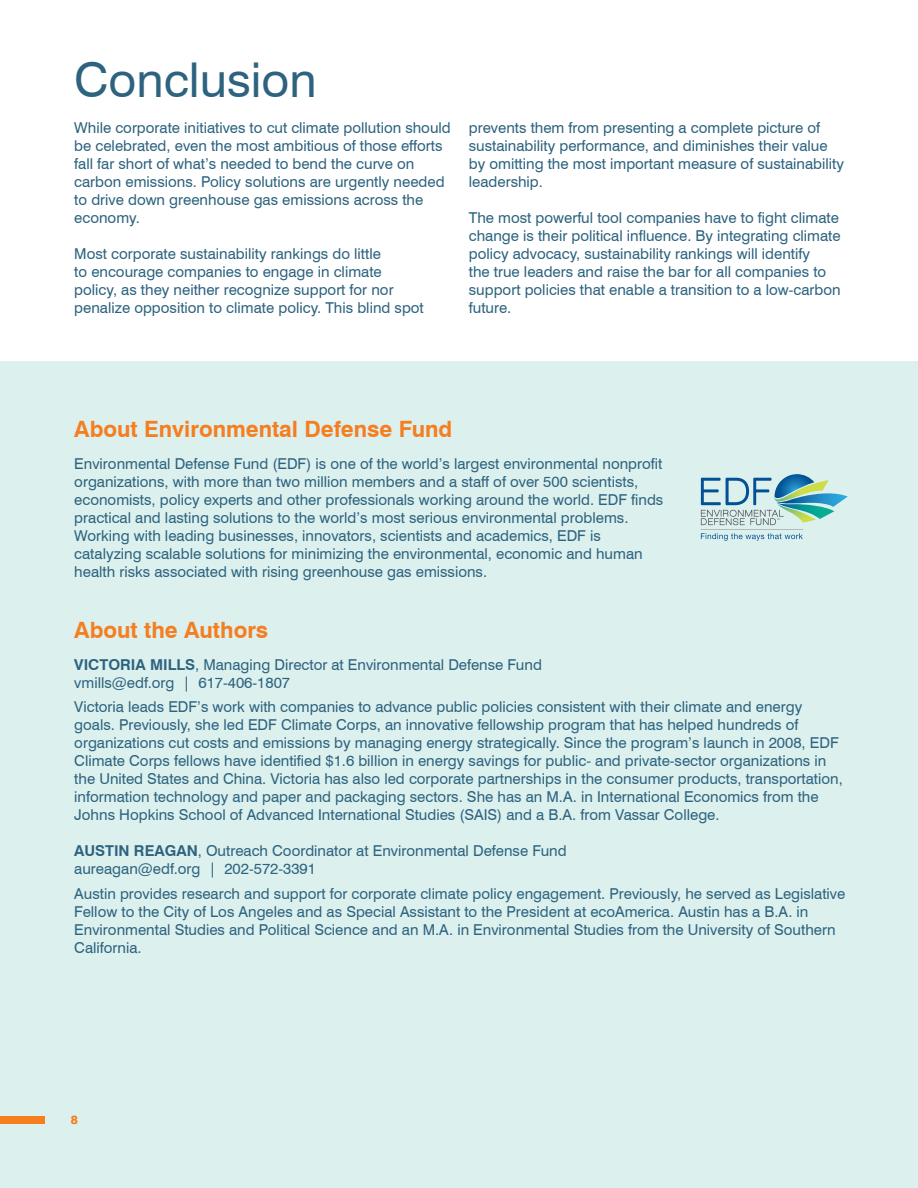
<style>
.page{position:relative;width:918px;height:1188px;background:#fff}
.page>*{position:absolute;margin:0;border:0;box-sizing:border-box;transform-origin:0 0}
.t1{font:48px "Swiss 721 BT";color:#2d637f}
.t2{font:700 22.5px "Swiss 721 BT";color:#f57e20}
.t3{font:15px/18px "Swiss 721 BT";color:#2d637f}
.t4{font:800 12px "Swiss 721 BT";color:#f57e20}
.s1{font-weight:700}
</style>
<div class="page">
<div style="left:0;top:362px;width:918px;height:826px;background:#dcf0ee"></div>
<svg style="left:701px;top:474px;width:147px;height:67px"></svg>
<div style="left:0;top:1116px;width:45px;height:7px;background:#f57e20"></div>
<h1 class="t1" style="left:74px;top:51px;width:244px">Conclusion</h1>
<p class="t3" style="left:74px;top:119px;width:378px">While corporate initiatives to cut climate pollution should be celebrated, even the most ambitious of those efforts fall far short of what’s needed to bend the curve on carbon emissions. Policy solutions are urgently needed to drive down greenhouse gas emissions across the economy.</p>
<p class="t3" style="left:74px;top:245px;width:351px">Most corporate sustainability rankings do little<br>to encourage companies to engage in climate policy, as they neither recognize support for nor penalize opposition to climate policy. This blind spot</p>
<p class="t3" style="left:469px;top:119px;width:377px">prevents them from presenting a complete picture of sustainability performance, and diminishes their value by omitting the most important measure of sustainability leadership.</p>
<p class="t3" style="left:469px;top:209px;width:373px">The most powerful tool companies have to fight climate change is their political influence. By integrating climate policy advocacy, sustainability rankings will identify<br>the true leaders and raise the bar for all companies to support policies that enable a transition to a low-carbon future.</p>
<h2 class="t2" style="left:74px;top:416px;width:380px">About Environmental Defense Fund</h2>
<p class="t3" style="left:74px;top:454px;width:591px">Environmental Defense Fund (EDF) is one of the world’s largest environmental nonprofit organizations, with more than two million members and a staff of over 500 scientists, economists, policy experts and other professionals working around the world. EDF finds practical and lasting solutions to the world’s most serious environmental problems.<br>Working with leading businesses, innovators, scientists and academics, EDF is catalyzing scalable solutions for minimizing the environmental, economic and human health risks associated with rising greenhouse gas emissions.</p>
<h2 class="t2" style="left:74px;top:617px;width:195px">About the Authors</h2>
<p class="t3" style="left:74px;top:655px;width:469px"><span class="s1">VICTORIA MILLS</span>, Managing Director at Environmental Defense Fund vmills@edf.org | 617-406-1807</p>
<p class="t3" style="left:74px;top:698px;width:770px">Victoria leads EDF’s work with companies to advance public policies consistent with their climate and energy goals. Previously, she led EDF Climate Corps, an innovative fellowship program that has helped hundreds of organizations cut costs and emissions by managing energy strategically. Since the program’s launch in 2008, EDF Climate Corps fellows have identified $1.6 billion in energy savings for public- and private-sector organizations in the United States and China. Victoria has also led corporate partnerships in the consumer products, transportation, information technology and paper and packaging sectors. She has an M.A. in International Economics from the Johns Hopkins School of Advanced International Studies (SAIS) and a B.A. from Vassar College.</p>
<p class="t3" style="left:74px;top:842px;width:494px"><span class="s1">AUSTIN REAGAN</span>, Outreach Coordinator at Environmental Defense Fund aureagan@edf.org | 202-572-3391</p>
<p class="t3" style="left:74px;top:885px;width:773px">Austin provides research and support for corporate climate policy engagement. Previously, he served as Legislative Fellow to the City of Los Angeles and as Special Assistant to the President at ecoAmerica. Austin has a B.A. in Environmental Studies and Political Science and an M.A. in Environmental Studies from the University of Southern California.</p>
<p class="t4" style="left:71px;top:1112px;width:9px">8</p>
</div>
